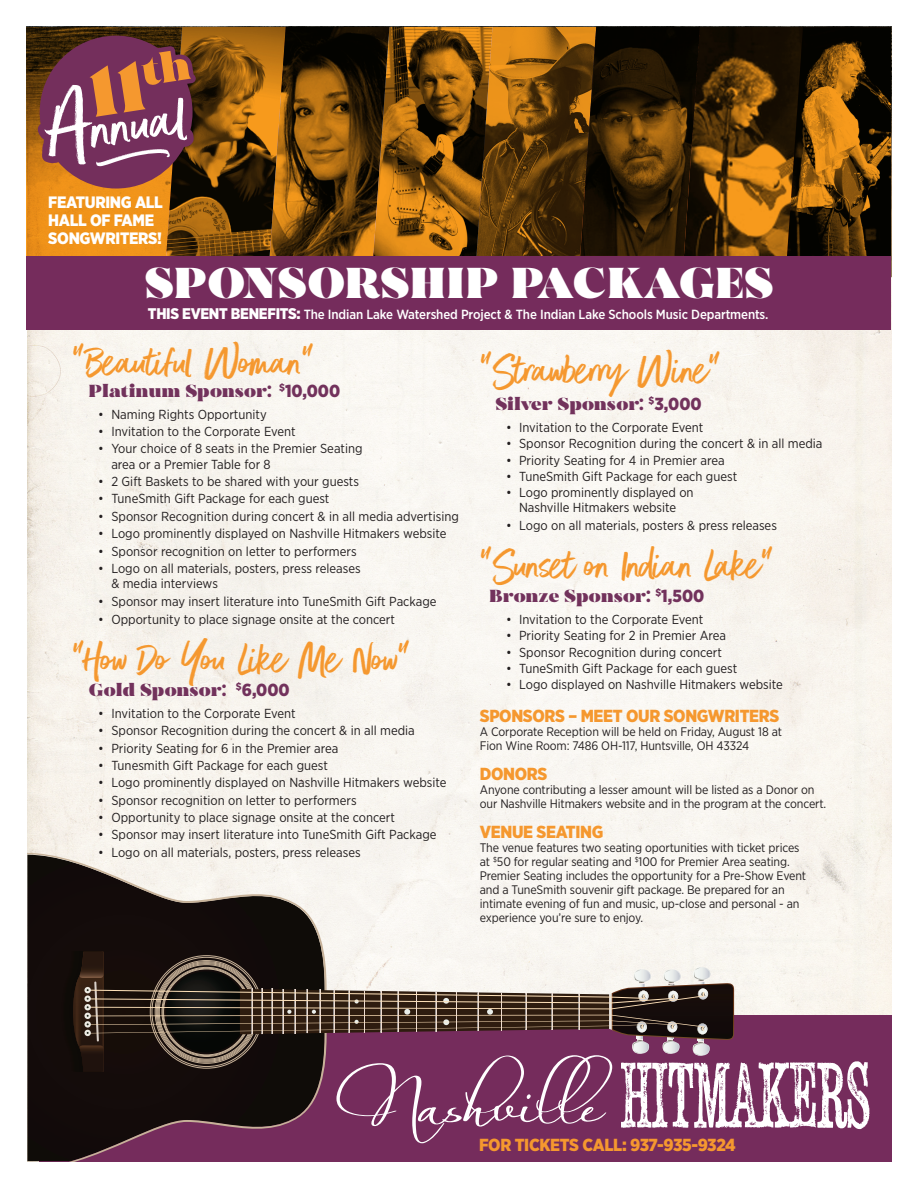
<style>
.page{position:relative;width:918px;height:1188px;background:#fff}
.page>*{position:absolute;margin:0;border:0;box-sizing:border-box;transform-origin:0 0}
.t1{font:48px "Better Times";letter-spacing:-.02em;color:#f5982f}
.t2{font:43.05px "MADE Bruno";letter-spacing:-.01em;color:#fff}
.t3{font:17.4px "MADE Bruno";color:#72325c}
.t4{font:900 17.4px "Gotham Narrow";letter-spacing:-.02em;color:#f5982f}
.t5{font:900 16.5px/18px "Gotham Narrow";letter-spacing:-.02em;color:#fff}
.t6{font:500 13.2px "Gotham Narrow";letter-spacing:-.01em;color:#fff}
.t7{font:13.05px/15.3px "Gotham Narrow";color:#231f20}
.t8{font:12.3px/14px "Gotham Narrow";letter-spacing:-.01em;color:#231f20}
.s1{font-weight:900;font-size:15.45px}
.s2{font-family:"Gotham Narrow";font-weight:900}
</style>
<div class="page">
<div style="left:27px;top:365px;width:864px;height:650px;background:#f8f5ef"></div>
<img style="left:27px;top:329px;width:864px;height:36px">
<div style="left:39px;top:1015px;width:852px;height:146px;background:#752c5c"></div>
<svg style="left:27px;top:850px;width:300px;height:311px;fill:#140c0a"></svg>
<svg style="left:61px;top:952px;width:809px;height:191px"></svg>
<div style="left:27px;top:256px;width:864px;height:73px;background:#752c5c"></div>
<svg style="left:38px;top:27px;width:853px;height:229px;background:#6f4515"></svg>
<p class="t5" style="left:48px;top:193px;width:116px">FEATURING ALL<br>HALL OF FAME<br>SONGWRITERS!</p>
<h2 class="t2" style="left:145px;top:255px;width:630px">SPONSORSHIP PACKAGES</h2>
<p class="t6" style="left:148px;top:306px;width:622px"><span class="s1">THIS EVENT BENEFITS:</span> The Indian Lake Watershed Project &amp; The Indian Lake Schools Music Departments.</p>
<h1 class="t1" style="left:72px;top:336px;width:243px">“Beautiful Woman”</h1>
<h3 class="t3" style="left:89px;top:380px;width:253px">Platinum Sponsor: <sup>$</sup><span class="s2">10,000</span></h3>
<p class="t7" style="left:98px;top:406px;width:170px">• Naming Rights Opportunity</p>
<p class="t7" style="left:98px;top:424px;width:199px">• Invitation to the Corporate Event</p>
<p class="t7" style="left:111px;top:441px;width:253px;text-indent:-13px">• Your choice of 8 seats in the Premier Seating area or a Premier Table for 8</p>
<p class="t7" style="left:98px;top:474px;width:262px">• 2 Gift Baskets to be shared with your guests</p>
<p class="t7" style="left:98px;top:491px;width:233px">• TuneSmith Gift Package for each guest</p>
<p class="t7" style="left:98px;top:508px;width:362px">• Sponsor Recognition during concert &amp; in all media advertising</p>
<p class="t7" style="left:98px;top:526px;width:350px">• Logo prominently displayed on Nashville Hitmakers website</p>
<p class="t7" style="left:98px;top:543px;width:260px">• Sponsor recognition on letter to performers</p>
<p class="t7" style="left:111px;top:560px;width:251px;text-indent:-13px">• Logo on all materials, posters, press releases &amp; media interviews</p>
<p class="t7" style="left:98px;top:593px;width:340px">• Sponsor may insert literature into TuneSmith Gift Package</p>
<p class="t7" style="left:98px;top:611px;width:298px">• Opportunity to place signage onsite at the concert</p>
<h1 class="t1" style="left:72px;top:633px;width:339px">“How Do You Like Me Now”</h1>
<h3 class="t3" style="left:89px;top:679px;width:203px">Gold Sponsor: <sup>$</sup><span class="s2">6,000</span></h3>
<p class="t7" style="left:98px;top:705px;width:199px">• Invitation to the Corporate Event</p>
<p class="t7" style="left:98px;top:723px;width:318px">• Sponsor Recognition during the concert &amp; in all media</p>
<p class="t7" style="left:98px;top:740px;width:242px">• Priority Seating for 6 in the Premier area</p>
<p class="t7" style="left:98px;top:757px;width:231px">• Tunesmith Gift Package for each guest</p>
<p class="t7" style="left:98px;top:775px;width:350px">• Logo prominently displayed on Nashville Hitmakers website</p>
<p class="t7" style="left:98px;top:792px;width:260px">• Sponsor recognition on letter to performers</p>
<p class="t7" style="left:98px;top:810px;width:298px">• Opportunity to place signage onsite at the concert</p>
<p class="t7" style="left:98px;top:827px;width:340px">• Sponsor may insert literature into TuneSmith Gift Package</p>
<p class="t7" style="left:98px;top:844px;width:264px">• Logo on all materials, posters, press releases</p>
<h1 class="t1" style="left:480px;top:344px;width:242px">“Strawberry Wine”</h1>
<h3 class="t3" style="left:495px;top:393px;width:208px">Silver Sponsor: <sup>$</sup><span class="s2">3,000</span></h3>
<p class="t7" style="left:506px;top:419px;width:199px">• Invitation to the Corporate Event</p>
<p class="t7" style="left:506px;top:436px;width:318px">• Sponsor Recognition during the concert &amp; in all media</p>
<p class="t7" style="left:506px;top:452px;width:220px">• Priority Seating for 4 in Premier area</p>
<p class="t7" style="left:506px;top:468px;width:233px">• TuneSmith Gift Package for each guest</p>
<p class="t7" style="left:506px;top:485px;width:189px;text-align:center">• Logo prominently displayed on<br>Nashville Hitmakers website</p>
<p class="t7" style="left:506px;top:518px;width:272px">• Logo on all materials, posters &amp; press releases</p>
<h1 class="t1" style="left:480px;top:539px;width:295px">“Sunset on Indian Lake”</h1>
<h3 class="t3" style="left:489px;top:585px;width:217px">Bronze Sponsor: <sup>$</sup><span class="s2">1,500</span></h3>
<p class="t7" style="left:506px;top:612px;width:199px">• Invitation to the Corporate Event</p>
<p class="t7" style="left:506px;top:628px;width:222px">• Priority Seating for 2 in Premier Area</p>
<p class="t7" style="left:506px;top:644px;width:217px">• Sponsor Recognition during concert</p>
<p class="t7" style="left:506px;top:661px;width:233px">• TuneSmith Gift Package for each guest</p>
<p class="t7" style="left:506px;top:677px;width:278px">• Logo displayed on Nashville Hitmakers website</p>
<h3 class="t4" style="left:480px;top:704px;width:301px">SPONSORS – MEET OUR SONGWRITERS</h3>
<p class="t8" style="left:480px;top:724px;width:304px">A Corporate Reception will be held on Friday, August 18 at<br>Fion Wine Room: 7486 OH-117, Huntsville, OH 43324</p>
<h3 class="t4" style="left:480px;top:762px;width:69px">DONORS</h3>
<p class="t8" style="left:480px;top:782px;width:348px">Anyone contributing a lesser amount will be listed as a Donor on our Nashville Hitmakers website and in the program at the concert.</p>
<h3 class="t4" style="left:480px;top:820px;width:125px">VENUE SEATING</h3>
<p class="t8" style="left:480px;top:840px;width:328px">The venue features two seating oportunities with ticket prices at <sup>$</sup>50 for regular seating and <sup>$</sup>100 for Premier Area seating.<br>Premier Seating includes the opportunity for a Pre-Show Event and a TuneSmith souvenir gift package. Be prepared for an intimate evening of fun and music, up-close and personal - an experience you’re sure to enjoy.</p>
<h3 class="t4" style="left:479px;top:1133px;width:258px">FOR TICKETS CALL: 937-935-9324</h3>
</div>
